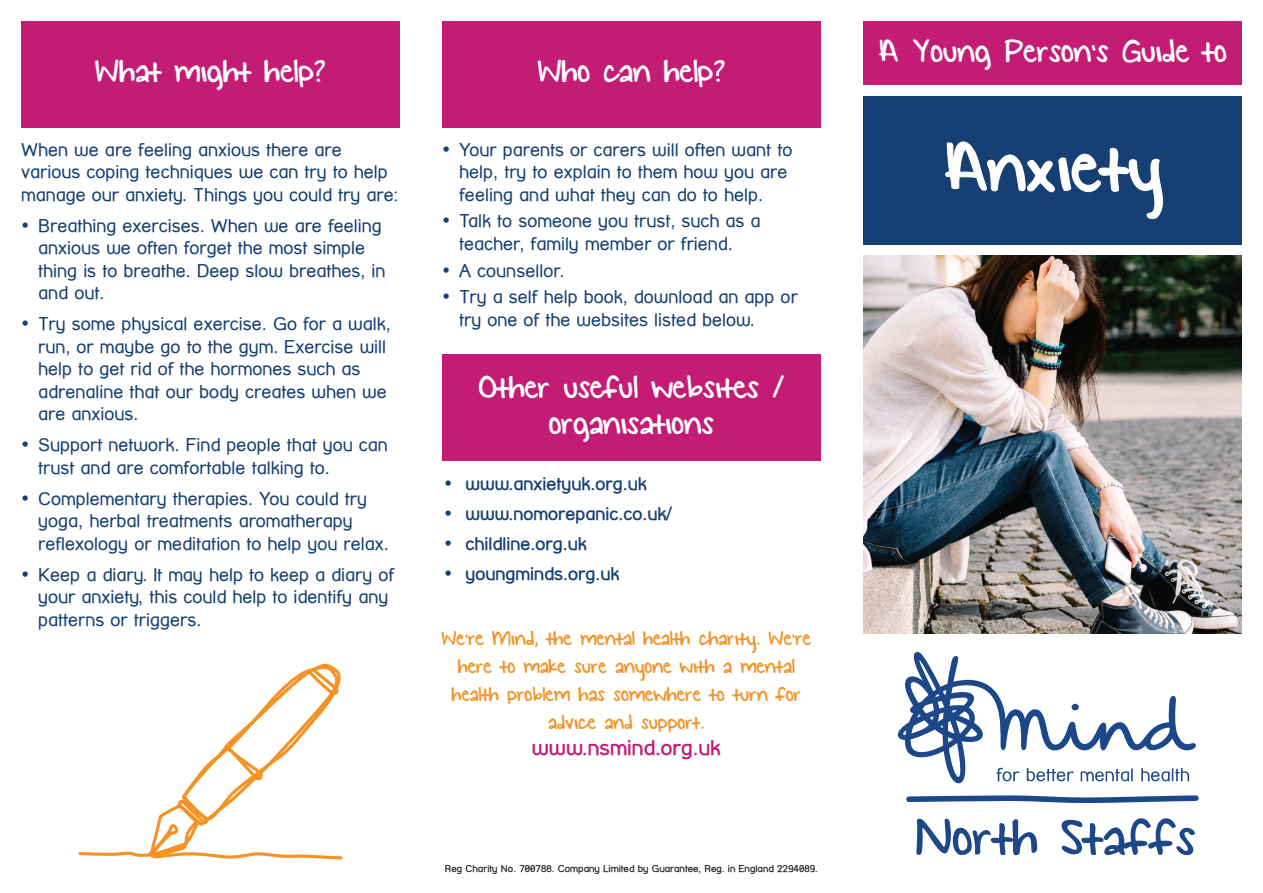
<style>
.page{position:relative;width:1263px;height:893px;background:#fff}
.page>*{position:absolute;margin:0;border:0;box-sizing:border-box;transform-origin:0 0}
.t1{font:78px "KG Small Town Southern Girl";color:#fff}
.t2{font:36px/36px "KG Small Town Southern Girl";letter-spacing:-.01em;color:#fff;text-align:center}
.t3{font:22.5px/27.9px "KG Small Town Southern Girl";letter-spacing:-.01em;color:#f49225;text-align:center}
.t4{font:700 21px "Street Corner";color:#c41b75}
.t5{font:18px/22.5px "Street Corner";color:#163f73}
.t6{font:700 18px "Street Corner";color:#163f73}
.t7{font:700 9.75px "Street Corner";color:#231f20}
</style>
<div class="page">
<div style="left:21px;top:21px;width:379px;height:107px;background:#c41b75"></div>
<div style="left:442px;top:21px;width:379px;height:107px;background:#c41b75"></div>
<div style="left:442px;top:355px;width:379px;height:106px;background:#c41b75"></div>
<svg style="left:78px;top:664px;width:265px;height:195px"></svg>
<div style="left:863px;top:21px;width:379px;height:64px;background:#c41b75"></div>
<div style="left:863px;top:96px;width:379px;height:149px;background:#163f73"></div>
<svg style="left:945px;top:141px;width:218px;height:79px"></svg>
<img style="left:863px;top:255px;width:379px;height:379px">
<svg style="left:898px;top:652px;width:301px;height:204px"></svg>
<h2 class="t2" style="left:95px;top:55px;width:233px">What might help?</h2>
<p class="t5" style="left:21px;top:138px;width:378px">When we are feeling anxious there are various coping techniques we can try to help manage our anxiety. Things you could try are:</p>
<p class="t5" style="left:38px;top:214px;width:349px;text-indent:-17px">• Breathing exercises. When we are feeling anxious we often forget the most simple thing is to breathe. Deep slow breathes, in and out.</p>
<p class="t5" style="left:38px;top:312px;width:354px;text-indent:-17px">• Try some physical exercise. Go for a walk, run, or maybe go to the gym. Exercise will help to get rid of the hormones such as adrenaline that our body creates when we are anxious.</p>
<p class="t5" style="left:38px;top:433px;width:351px;text-indent:-17px">• Support network. Find people that you can trust and are comfortable talking to.</p>
<p class="t5" style="left:38px;top:487px;width:352px;text-indent:-17px">• Complementary therapies. You could try yoga, herbal treatments aromatherapy reflexology or meditation to help you relax.</p>
<p class="t5" style="left:38px;top:563px;width:357px;text-indent:-17px">• Keep a diary. It may help to keep a diary of your anxiety, this could help to identify any patterns or triggers.</p>
<h2 class="t2" style="left:537px;top:55px;width:190px">Who can help?</h2>
<p class="t5" style="left:459px;top:138px;width:335px;text-indent:-17px">• Your parents or carers will often want to help, try to explain to them how you are feeling and what they can do to help.</p>
<p class="t5" style="left:442px;top:210px;width:320px;text-align:center">• Talk to someone you trust, such as a teacher, family member or friend.</p>
<p class="t5" style="left:442px;top:259px;width:124px">• A counsellor.</p>
<p class="t5" style="left:459px;top:286px;width:340px;text-indent:-17px">• Try a self help book, download an app or try one of the websites listed below.</p>
<h2 class="t2" style="left:479px;top:371px;width:307px">Other useful websites / organisations</h2>
<p class="t6" style="left:444px;top:473px;width:204px">• www.anxietyuk.org.uk</p>
<p class="t6" style="left:444px;top:503px;width:229px">• www.nomorepanic.co.uk/</p>
<p class="t6" style="left:444px;top:533px;width:144px">• childline.org.uk</p>
<p class="t6" style="left:444px;top:563px;width:177px">• youngminds.org.uk</p>
<p class="t3" style="left:441px;top:626px;width:371px">We’re Mind, the mental health charity. We’re here to make sure anyone with a mental health problem has somewhere to turn for advice and support.</p>
<p class="t4" style="left:532px;top:736px;width:190px">www.nsmind.org.uk</p>
<p class="t7" style="left:445px;top:863px;width:375px">Reg Charity No. 700788. Company Limited by Guarantee, Reg. in England 2294089.</p>
<h2 class="t2" style="left:878px;top:35px;width:350px">A Young Person’s Guide to</h2>
<h1 class="t1" style="left:943px;top:126px;width:220px">Anxiety</h1>
</div>
